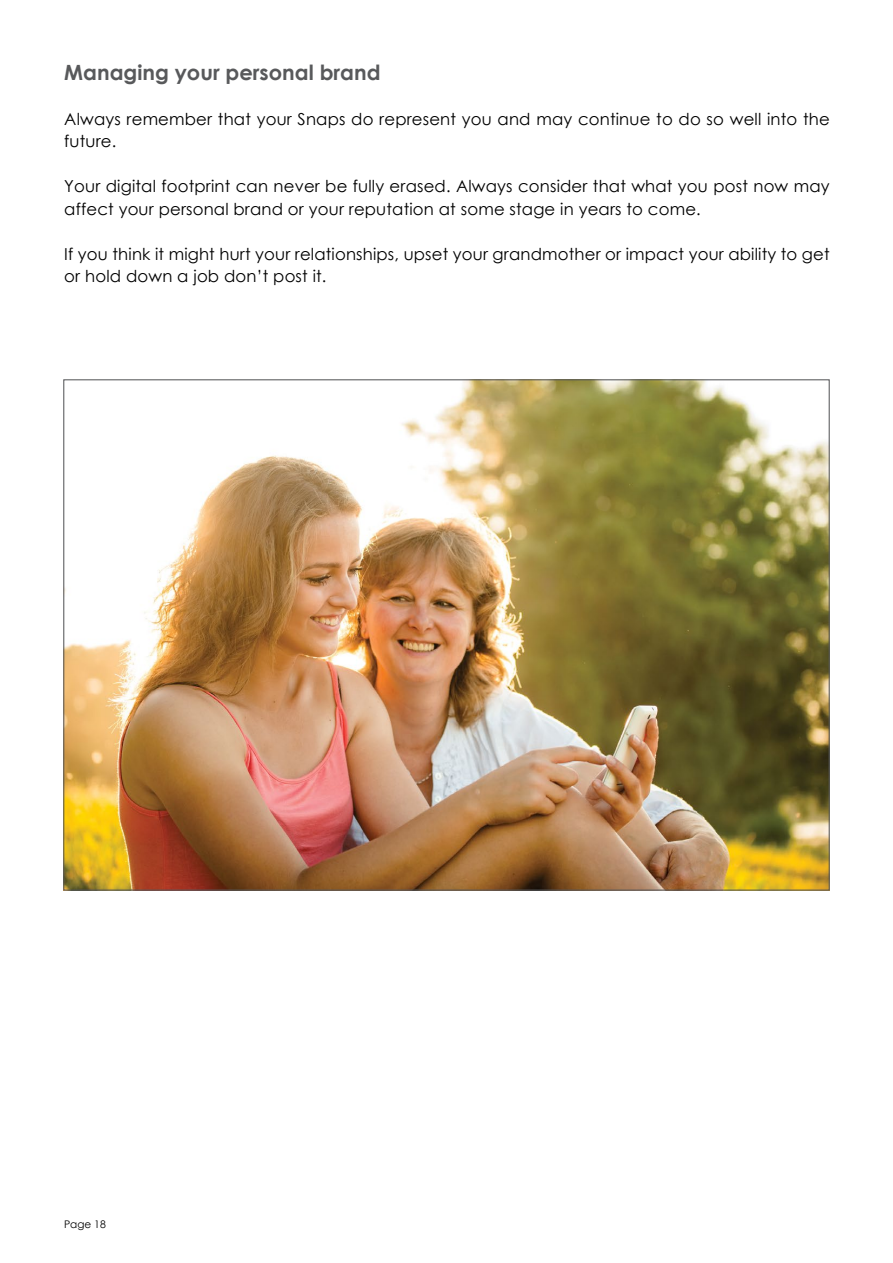
<style>
.page{position:relative;width:893px;height:1263px;background:#fff}
.page>*{position:absolute;margin:0;border:0;box-sizing:border-box;transform-origin:0 0}
.t1{font:700 21px "Century Gothic";color:#58595b}
.t2{font:16.5px/22.5px "Century Gothic";letter-spacing:.01em;color:#000}
.t3{font:10.5px "Century Gothic";color:#000}
</style>
<div class="page">
<img style="left:65px;top:381px;width:763px;height:508px">
<p class="t1" style="left:64px;top:56px;width:318px">Managing your personal brand</p>
<p class="t2" style="left:64px;top:107px;width:767px">Always remember that your Snaps do represent you and may continue to do so well into the future.</p>
<p class="t2" style="left:64px;top:175px;width:767px">Your digital footprint can never be fully erased. Always consider that what you post now may affect your personal brand or your reputation at some stage in years to come.</p>
<p class="t2" style="left:64px;top:242px;width:767px">If you think it might hurt your relationships, upset your grandmother or impact your ability to get or hold down a job don’t post it.</p>
<p class="t3" style="left:64px;top:1217px;width:43px">Page 18</p>
</div>
